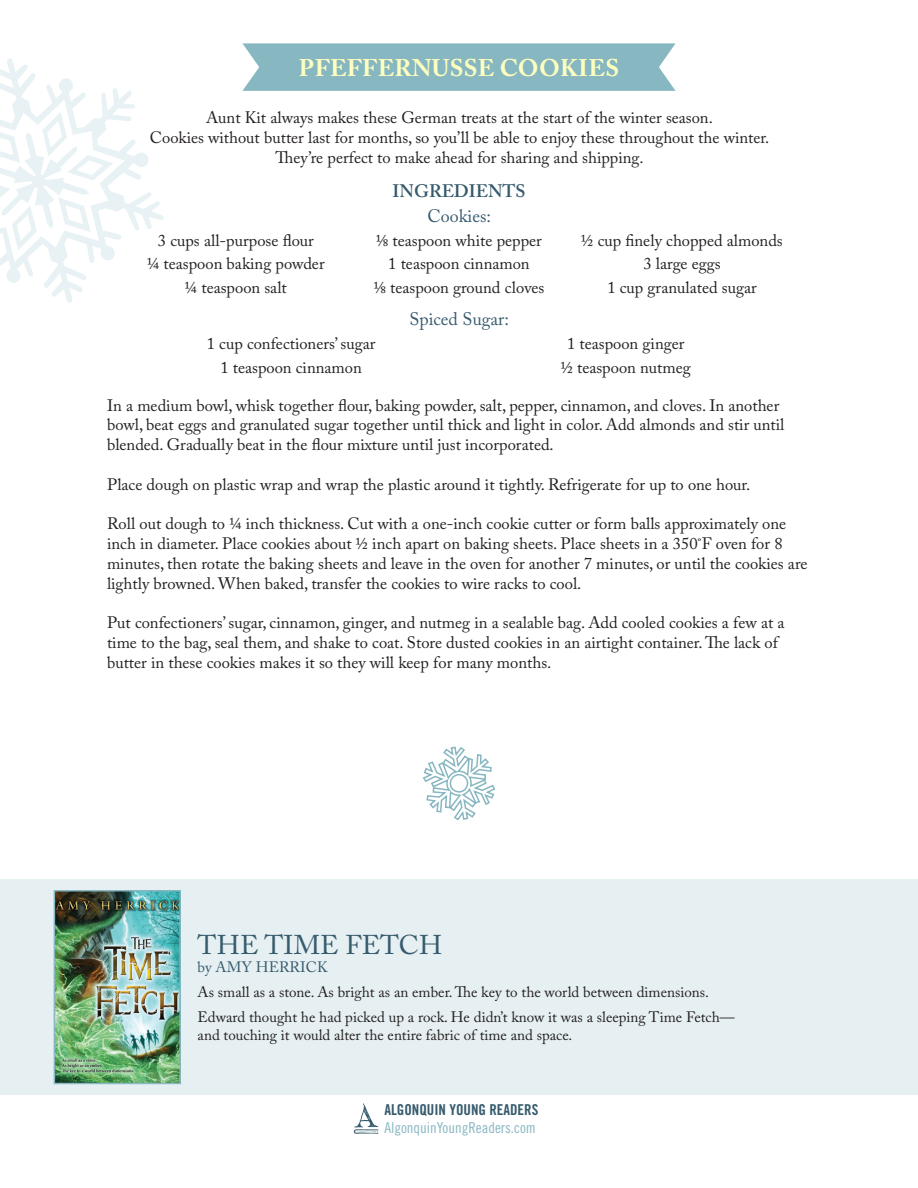
<style>
.page{position:relative;width:918px;height:1188px;background:#fff}
.page>*{position:absolute;margin:0;border:0;box-sizing:border-box;transform-origin:0 0}
.t1{font:27px "Adobe Caslon Pro";color:#365b6d}
.t2{font:700 24px "Adobe Caslon Pro";letter-spacing:.015em;color:#fdffbf}
.t3{font:18px "Adobe Caslon Pro";color:#365b6d}
.t4{font:600 18px "Adobe Caslon Pro";color:#365b6d}
.t5{font:16.5px/19.8px "Adobe Caslon Pro";color:#231f20}
.t6{font:15px/18px "Adobe Caslon Pro";color:#231f20}
.t7{font:15px "Trade Gothic Cond Eighteen";color:#87b7c1}
.t8{font:15px "Trade Gothic Bold Cond Twenty";color:#365b6d}
.t9{font:15px "Adobe Caslon Pro";letter-spacing:.015em;color:#365b6d}
</style>
<div class="page">
<div style="left:0;top:879px;width:918px;height:216px;background:#e6f0f2"></div>
<svg style="left:242px;top:43px;width:434px;height:48px"></svg>
<svg style="left:422px;top:746px;width:74px;height:75px"></svg>
<svg style="left:0;top:58px;width:164px;height:245px"></svg>
<img style="left:57px;top:893px;width:121px;height:188px">
<div style="left:54px;top:890px;width:127px;height:194px;border:2px solid #87b7c1"></div>
<svg style="left:354px;top:1103px;width:25px;height:31px"></svg>
<p class="t2" style="left:299px;top:54px;width:322px">PFEFFERNUSSE COOKIES</p>
<p class="t5" style="left:150px;top:108px;width:621px;text-align:center">Aunt Kit always makes these German treats at the start of the winter season.<br>Cookies without butter last for months, so you’ll be able to enjoy these throughout the winter.<br>They’re perfect to make ahead for sharing and shipping.</p>
<p class="t4" style="left:392px;top:180px;width:135px">INGREDIENTS</p>
<p class="t5" style="left:158px;top:230px;width:158px">3 cups all-purpose flour</p>
<p class="t5" style="left:147px;top:254px;width:179px">¼ teaspoon baking powder</p>
<p class="t5" style="left:185px;top:277px;width:103px">¼ teaspoon salt</p>
<p class="t3" style="left:427px;top:205px;width:65px">Cookies:</p>
<p class="t5" style="left:376px;top:230px;width:167px">⅛ teaspoon white pepper</p>
<p class="t5" style="left:388px;top:254px;width:143px">1 teaspoon cinnamon</p>
<p class="t5" style="left:374px;top:277px;width:172px">⅛ teaspoon ground cloves</p>
<p class="t3" style="left:409px;top:308px;width:101px">Spiced Sugar:</p>
<p class="t5" style="left:207px;top:334px;width:170px">1 cup confectioners’ sugar</p>
<p class="t5" style="left:220px;top:357px;width:143px">1 teaspoon cinnamon</p>
<p class="t5" style="left:581px;top:230px;width:203px">½ cup finely chopped almonds</p>
<p class="t5" style="left:643px;top:254px;width:79px">3 large eggs</p>
<p class="t5" style="left:607px;top:277px;width:151px">1 cup granulated sugar</p>
<p class="t5" style="left:567px;top:334px;width:119px">1 teaspoon ginger</p>
<p class="t5" style="left:561px;top:357px;width:132px">½ teaspoon nutmeg</p>
<p class="t5" style="left:107px;top:395px;width:679px">In a medium bowl, whisk together flour, baking powder, salt, pepper, cinnamon, and cloves. In another bowl, beat eggs and granulated sugar together until thick and light in color. Add almonds and stir until blended. Gradually beat in the flour mixture until just incorporated.</p>
<p class="t5" style="left:107px;top:474px;width:645px">Place dough on plastic wrap and wrap the plastic around it tightly. Refrigerate for up to one hour.</p>
<p class="t5" style="left:107px;top:514px;width:702px">Roll out dough to ¼ inch thickness. Cut with a one-inch cookie cutter or form balls approximately one inch in diameter. Place cookies about ½ inch apart on baking sheets. Place sheets in a 350˚F oven for 8 minutes, then rotate the baking sheets and leave in the oven for another 7 minutes, or until the cookies are lightly browned. When baked, transfer the cookies to wire racks to cool.</p>
<p class="t5" style="left:107px;top:613px;width:679px">Put confectioners’ sugar, cinnamon, ginger, and nutmeg in a sealable bag. Add cooled cookies a few at a time to the bag, seal them, and shake to coat. Store dusted cookies in an airtight container. The lack of butter in these cookies makes it so they will keep for many months.</p>
<p class="t1" style="left:198px;top:929px;width:246px">THE TIME FETCH</p>
<p class="t9" style="left:198px;top:958px;width:132px">by AMY HERRICK</p>
<p class="t6" style="left:198px;top:983px;width:513px">As small as a stone. As bright as an ember. The key to the world between dimensions.</p>
<p class="t6" style="left:198px;top:1008px;width:539px">Edward thought he had picked up a rock. He didn’t know it was a sleeping Time Fetch— and touching it would alter the entire fabric of time and space.</p>
<p class="t8" style="left:384px;top:1101px;width:156px">ALGONQUIN YOUNG READERS</p>
<p class="t7" style="left:384px;top:1119px;width:153px">AlgonquinYoungReaders.com</p>
</div>
